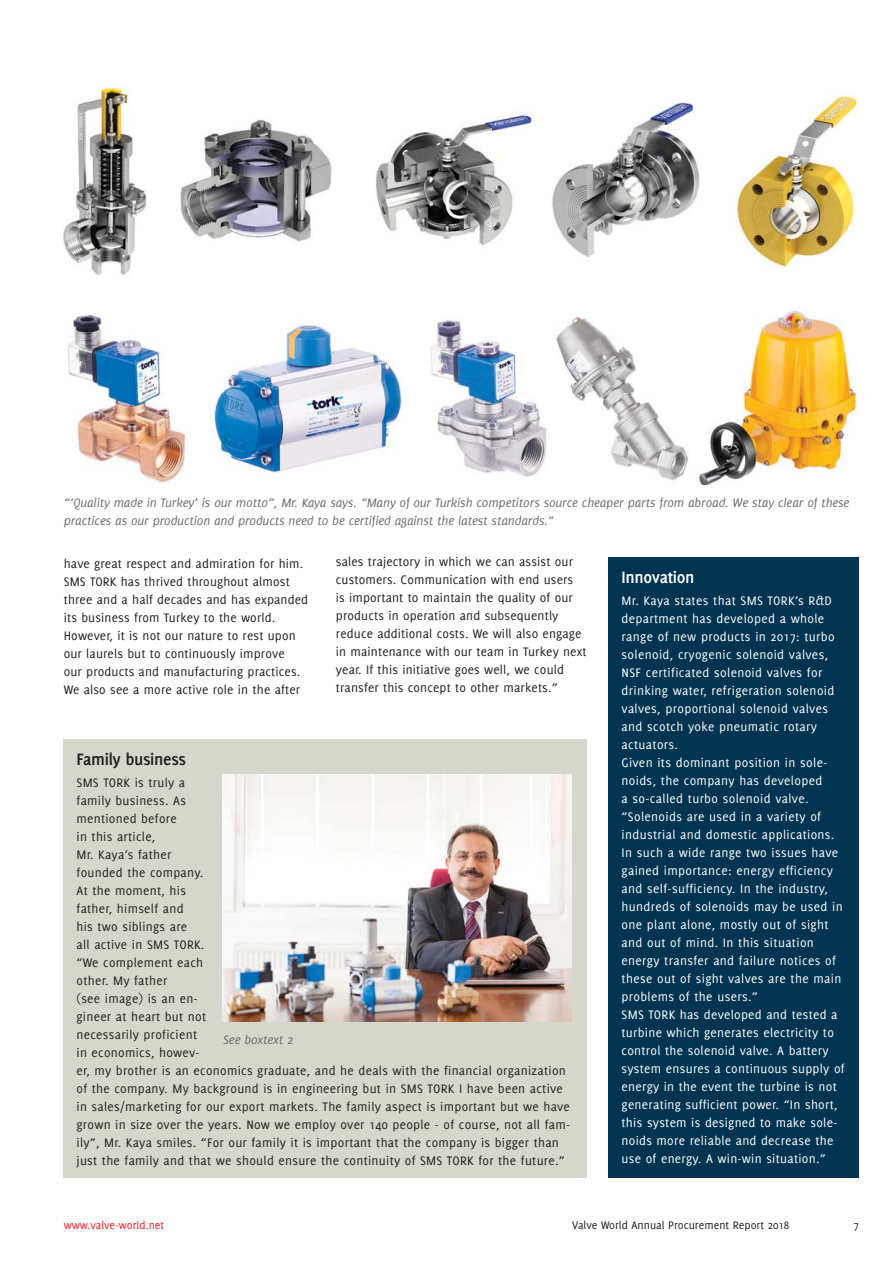
<style>
.page{position:relative;width:893px;height:1263px;background:#fff}
.page>*{position:absolute;margin:0;border:0;box-sizing:border-box;transform-origin:0 0}
.t1{font:700 18px "Delicious";letter-spacing:-.02em;color:#231f20}
.t2{font:700 18px "Delicious";letter-spacing:-.02em;color:#fff}
.t3{font:13.5px/18px "Delicious";letter-spacing:.02em;color:#231f20}
.t4{font:13.5px/18px "Delicious";letter-spacing:.025em;color:#fff}
.t5{font:italic 13.5px/18px "Delicious";letter-spacing:-.01em;color:#6d6e70}
.t6{font:12px "Delicious";color:#231f20}
.t7{font:12px "Delicious";color:#ed1c24}
</style>
<div class="page">
<div style="left:64px;top:740px;width:523px;height:438px;background:#d5d7cc"></div>
<div style="left:608px;top:557px;width:251px;height:621px;background:#003450"></div>
<img style="left:64px;top:86px;width:794px;height:189px">
<img style="left:68px;top:308px;width:789px;height:177px">
<img style="left:223px;top:774px;width:349px;height:247px">
<p class="t5" style="left:64px;top:495px;width:787px">“‘Quality made in Turkey’ is our motto”, Mr. Kaya says. “Many of our Turkish competitors source cheaper parts from abroad. We stay clear of these practices as our production and products need to be certified against the latest standards.”</p>
<p class="t3" style="left:64px;top:555px;width:246px">have great respect and admiration for him.<br>SMS TORK has thrived throughout almost three and a half decades and has expanded its business from Turkey to the world.<br>However, it is not our nature to rest upon our laurels but to continuously improve<br>our products and manufacturing practices.<br>We also see a more active role in the after</p>
<p class="t3" style="left:336px;top:554px;width:252px">sales trajectory in which we can assist our customers. Communication with end users<br>is important to maintain the quality of our products in operation and subsequently reduce additional costs. We will also engage in maintenance with our team in Turkey next year. If this initiative goes well, we could transfer this concept to other markets.”</p>
<h1 class="t1" style="left:77px;top:752px;width:111px">Family business</h1>
<p class="t3" style="left:77px;top:775px;width:495px">SMS TORK is truly a<br>family business. As<br>mentioned before<br>in this article,<br>Mr. Kaya’s father<br>founded the company.<br>At the moment, his<br>father, himself and<br>his two siblings are<br>all active in SMS TORK.<br>“We complement each<br>other. My father<br>(see image) is an en-<br>gineer at heart but not<br>necessarily proficient<br>in economics, howev-<br>er, my brother is an economics graduate, and he deals with the financial organization of the company. My background is in engineering but in SMS TORK I have been active in sales/marketing for our export markets. The family aspect is important but we have grown in size over the years. Now we employ over 140 people - of course, not all fam&shy;ily”, Mr. Kaya smiles. “For our family it is important that the company is bigger than just the family and that we should ensure the continuity of SMS TORK for the future.”</p>
<p class="t5" style="left:223px;top:1031px;width:71px">See boxtext 2</p>
<h1 class="t2" style="left:622px;top:570px;width:74px">Innovation</h1>
<p class="t4" style="left:622px;top:593px;width:225px">Mr. Kaya states that SMS TORK’s R&amp;D department has developed a whole range of new products in 2017: turbo solenoid, cryogenic solenoid valves, NSF certificated solenoid valves for drinking water, refrigeration solenoid valves, proportional solenoid valves and scotch yoke pneumatic rotary actuators.<br>Given its dominant position in sole&shy;noids, the company has developed<br>a so-called turbo solenoid valve. “Solenoids are used in a variety of industrial and domestic applications.<br>In such a wide range two issues have gained importance: energy efficiency and self-sufficiency. In the industry, hundreds of solenoids may be used in one plant alone, mostly out of sight and out of mind. In this situation energy transfer and failure notices of these out of sight valves are the main problems of the users.”<br>SMS TORK has developed and tested a turbine which generates electricity to control the solenoid valve. A battery system ensures a continuous supply of energy in the event the turbine is not generating sufficient power. “In short, this system is designed to make sole&shy;noids more reliable and decrease the use of energy. A win-win situation.”</p>
<p class="t7" style="left:64px;top:1220px;width:102px">www.valve-world.net</p>
<p class="t6" style="left:572px;top:1220px;width:218px">Valve World Annual Procurement Report 2018</p>
<p class="t6" style="left:854px;top:1220px;width:7px">7</p>
</div>
